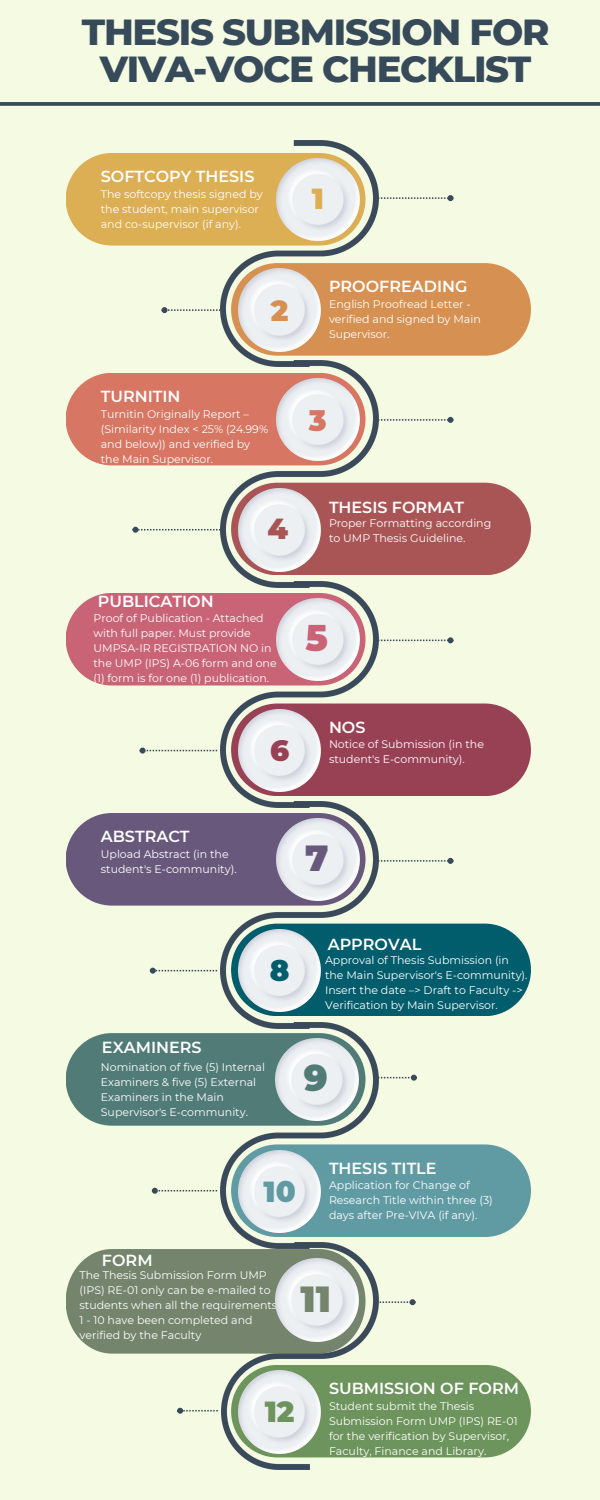
<style>
.page{position:relative;width:600px;height:1500px;background:#f5fae2}
.page>*{position:absolute;margin:0;border:0;box-sizing:border-box;transform-origin:0 0}
.t1{font:800 37px/36.8px "Montserrat";letter-spacing:-.035em;color:#364a5a;text-align:center}
.t2{font:900 36.3px "Montserrat";color:#74846d}
.t3{font:900 36.3px "Montserrat";color:#c96477}
.t4{font:900 36.3px "Montserrat";color:#68597c}
.t5{font:900 36.3px "Montserrat";color:#517b77}
.t6{font:900 29px "Montserrat";color:#609ba4}
.t7{font:900 29px "Montserrat";color:#6d945c}
.t8{font:900 29px "Montserrat";color:#ddaf54}
.t9{font:900 29px "Montserrat";color:#d67663}
.t10{font:900 29px "Montserrat";color:#d69152}
.t11{font:900 29px "Montserrat";color:#a55}
.t12{font:900 29px "Montserrat";color:#994154}
.t13{font:900 29px "Montserrat";color:#015c6b}
.t14{font:600 16px "Montserrat";color:#fff}
.t15{font:11px/15px "Montserrat";color:#fff}
</style>
<div class="page">
<img style="left:221px;top:1028px;width:157px;height:215px">
<img style="left:221px;top:140px;width:157px;height:221px">
<img style="left:221px;top:361px;width:157px;height:220px">
<img style="left:221px;top:581px;width:157px;height:221px">
<img style="left:221px;top:802px;width:157px;height:226px">
<img style="left:221px;top:1243px;width:158px;height:226px">
<div style="left:66px;top:153px;width:299px;height:93px;background:#ddaf54;border-radius:46px"></div>
<img style="left:277px;top:158px;width:82px;height:83px">
<div style="left:66px;top:373px;width:299px;height:92px;background:#d67663;border-radius:46px"></div>
<div style="left:66px;top:593px;width:299px;height:93px;background:#c96477;border-radius:46px"></div>
<div style="left:66px;top:813px;width:299px;height:93px;background:#68597c;border-radius:46px"></div>
<div style="left:66px;top:1033px;width:299px;height:93px;background:#517b77;border-radius:46px"></div>
<div style="left:231px;top:263px;width:300px;height:93px;background:#d69152;border-radius:46px"></div>
<svg style="left:162px;top:307px;width:59px;height:6px"></svg>
<img style="left:238px;top:269px;width:83px;height:82px">
<img style="left:277px;top:378px;width:82px;height:83px">
<img style="left:277px;top:598px;width:82px;height:83px">
<img style="left:277px;top:818px;width:82px;height:83px">
<img style="left:276px;top:1038px;width:82px;height:83px">
<div style="left:231px;top:483px;width:300px;height:92px;background:#a55;border-radius:46px"></div>
<svg style="left:133px;top:527px;width:88px;height:6px"></svg>
<img style="left:238px;top:489px;width:83px;height:82px">
<div style="left:231px;top:704px;width:300px;height:92px;background:#994154;border-radius:46px"></div>
<svg style="left:140px;top:748px;width:77px;height:6px"></svg>
<img style="left:238px;top:709px;width:83px;height:83px">
<div style="left:231px;top:924px;width:300px;height:92px;background:#015c6b;border-radius:46px"></div>
<svg style="left:150px;top:968px;width:67px;height:6px"></svg>
<img style="left:238px;top:929px;width:83px;height:83px">
<div style="left:231px;top:1144px;width:300px;height:93px;background:#609ba4;border-radius:46px"></div>
<svg style="left:152px;top:1188px;width:65px;height:6px"></svg>
<img style="left:238px;top:1150px;width:83px;height:83px">
<svg style="left:378px;top:417px;width:75px;height:6px"></svg>
<svg style="left:378px;top:637px;width:75px;height:6px"></svg>
<svg style="left:378px;top:858px;width:75px;height:6px"></svg>
<svg style="left:378px;top:1075px;width:39px;height:6px"></svg>
<svg style="left:378px;top:195px;width:75px;height:6px"></svg>
<svg style="left:66px;top:1249px;width:300px;height:105px;background:#7c8b74"></svg>
<img style="left:276px;top:1259px;width:82px;height:82px">
<svg style="left:377px;top:1299px;width:39px;height:6px"></svg>
<div style="left:231px;top:1365px;width:300px;height:92px;background:#6d945c;border-radius:46px"></div>
<img style="left:238px;top:1371px;width:83px;height:82px">
<svg style="left:177px;top:1408px;width:41px;height:6px"></svg>
<svg style="left:0;top:102px;width:600px;height:4px;background:#415462"></svg>
<h2 class="t1" style="left:82px;top:13px;width:469px">THESIS SUBMISSION FOR<br>VIVA-VOCE CHECKLIST</h2>
<p class="t14" style="left:101px;top:167px;width:155px">SOFTCOPY THESIS</p>
<p class="t15" style="left:101px;top:186px;width:163px">The softcopy thesis signed by the student, main supervisor and co-supervisor (if any).</p>
<h2 class="t10" style="left:271px;top:293px;width:19px">2</h2>
<p class="t14" style="left:101px;top:387px;width:81px">TURNITIN</p>
<p class="t15" style="left:101px;top:406px;width:169px">Turnitin Originally Report – (Similarity Index &lt; 25% (24.99% and below)) and verified by</p>
<p class="t15" style="left:101px;top:451px;width:114px">the Main Supervisor.</p>
<p class="t11" style="left:267px;top:511px;width:22px">4</p>
<p class="t8" style="left:312px;top:181px;width:14px">1</p>
<p class="t14" style="left:329px;top:277px;width:140px">PROOFREADING</p>
<h2 class="t15" style="left:329px;top:296px;width:153px">English Proofread Letter - verified and signed by Main<br>Supervisor.</h2>
<p class="t9" style="left:309px;top:403px;width:19px">3</p>
<p class="t14" style="left:329px;top:497px;width:137px">THESIS FORMAT</p>
<p class="t15" style="left:329px;top:516px;width:164px">Proper Formatting according</p>
<p class="t15" style="left:329px;top:531px;width:138px">to UMP Thesis Guideline.</p>
<h2 class="t14" style="left:98px;top:592px;width:117px">PUBLICATION</h2>
<p class="t15" style="left:94px;top:610px;width:185px">Proof of Publication - Attached with full paper. Must provide<br>UMPSA-IR REGISTRATION NO in the UMP (IPS) A-06 form and one (1) form is for one (1) publication.</p>
<p class="t12" style="left:270px;top:733px;width:21px">6</p>
<p class="t3" style="left:306px;top:616px;width:24px">5</p>
<h2 class="t14" style="left:329px;top:717px;width:38px">NOS</h2>
<p class="t15" style="left:329px;top:737px;width:157px">Notice of Submission (in the</p>
<p class="t15" style="left:329px;top:752px;width:137px">student's E-community).</p>
<h2 class="t14" style="left:101px;top:827px;width:90px">ABSTRACT</h2>
<p class="t15" style="left:101px;top:846px;width:137px">Upload Abstract (in the student's E-community).</p>
<p class="t4" style="left:305px;top:836px;width:25px">7</p>
<p class="t13" style="left:270px;top:953px;width:21px">8</p>
<p class="t14" style="left:102px;top:1037px;width:101px">EXAMINERS</p>
<p class="t15" style="left:101px;top:1059px;width:166px">Nomination of five (5) Internal<br>Examiners &amp; five (5) External<br>Examiners in the Main</p>
<p class="t15" style="left:101px;top:1104px;width:149px">Supervisor's E-community.</p>
<p class="t14" style="left:328px;top:934px;width:95px">APPROVAL</p>
<p class="t15" style="left:325px;top:953px;width:204px">Approval of Thesis Submission (in the Main Supervisor's E-community).</p>
<p class="t15" style="left:325px;top:983px;width:199px">Insert the date –&gt; Draft to Faculty -&gt;<br>Verification by Main Supervisor.</p>
<p class="t5" style="left:304px;top:1056px;width:25px">9</p>
<p class="t6" style="left:264px;top:1174px;width:34px">10</p>
<p class="t14" style="left:329px;top:1158px;width:109px">THESIS TITLE</p>
<h2 class="t15" style="left:329px;top:1178px;width:165px">Application for Change of<br>Research Title within three (3) days after Pre-VIVA (if any).</h2>
<h2 class="t14" style="left:102px;top:1251px;width:52px">FORM</h2>
<p class="t15" style="left:80px;top:1268px;width:199px">The Thesis Submission Form UMP (IPS) RE-01 only can be e-mailed to students when all the requirements<br>1 - 10 have been completed and verified by the Faculty</p>
<p class="t2" style="left:301px;top:1276px;width:32px">11</p>
<p class="t7" style="left:265px;top:1394px;width:31px">12</p>
<p class="t14" style="left:329px;top:1379px;width:192px">SUBMISSION OF FORM</p>
<h2 class="t15" style="left:329px;top:1398px;width:190px">Student submit the Thesis<br>Submission Form UMP (IPS) RE-01 for the verification by Supervisor,<br>Faculty, Finance and Library.</h2>
</div>
